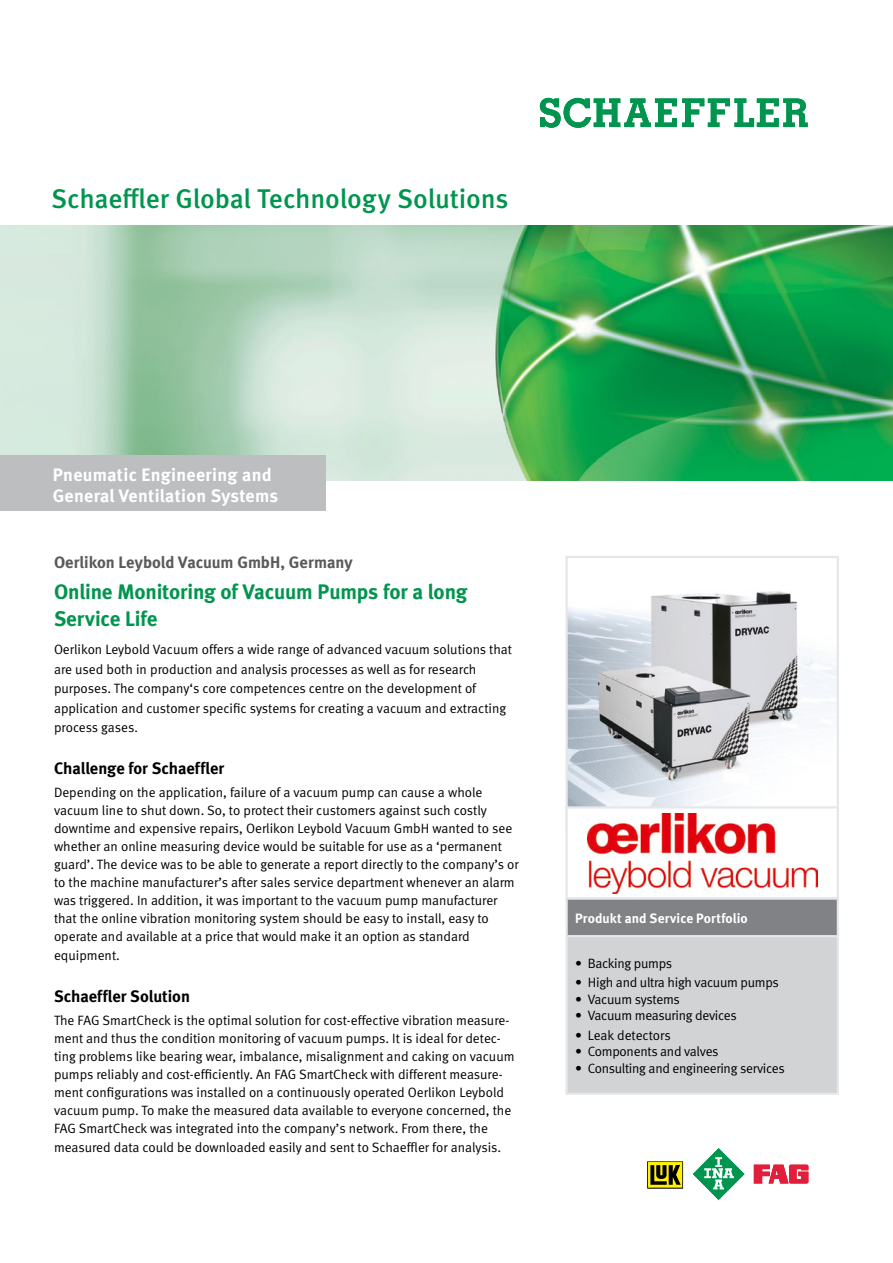
<style>
.page{position:relative;width:893px;height:1263px;background:#fff}
.page>*{position:absolute;margin:0;border:0;box-sizing:border-box;transform-origin:0 0}
.t1{font:500 27px "Schaeffler Meta";letter-spacing:-.01em;color:#00954e}
.t2{font:700 21px/27px "Meta";letter-spacing:-.01em;color:#00954e}
.t3{font:700 18px/21px "Meta";letter-spacing:.02em;color:#fff}
.t4{font:700 16.5px "Meta";letter-spacing:-.005em;color:#000}
.t5{font:700 16.5px "Meta";color:#58595b}
.t6{font:13.5px/18px "Meta Normal";color:#000}
.t7{font:13.5px "Meta Normal";letter-spacing:-.02em;color:#000}
.t8{font:700 13.5px "Meta";letter-spacing:.01em;color:#fff}
.t9{font:13.5px "Meta Normal";letter-spacing:-.025em;color:#000}
.s1{font-size:12.75px}
</style>
<div class="page">
<img style="left:0;top:225px;width:893px;height:255px">
<img style="left:568px;top:591px;width:268px;height:215px">
<div style="left:565px;top:556px;width:274px;height:276px;border:2px solid #e6e7e8"></div>
<div style="left:567px;top:898px;width:271px;height:38px;background:#808285"></div>
<div style="left:567px;top:936px;width:271px;height:158px;background:#d1d3d4"></div>
<hr style="left:565px;top:935px;width:274px;height:2px;background:#e6e7e8">
<hr style="left:565px;top:1093px;width:274px;height:2px;background:#e6e7e8">
<hr style="left:565px;top:899px;width:3px;height:36px;background:#e6e7e8">
<hr style="left:837px;top:899px;width:2px;height:36px;background:#e6e7e8">
<hr style="left:565px;top:937px;width:3px;height:156px;background:#e6e7e8">
<hr style="left:837px;top:937px;width:2px;height:156px;background:#e6e7e8">
<div style="left:567px;top:807px;width:271px;height:91px;background:#fff"></div>
<img style="left:587px;top:813px;width:230px;height:80px">
<div style="left:565px;top:806px;width:274px;height:93px;border:2px solid #e6e7e8"></div>
<div style="left:0;top:456px;width:326px;height:55px;background:#bcbec0"></div>
<svg style="left:540px;top:98px;width:268px;height:30px"></svg>
<svg style="left:647px;top:1161px;width:36px;height:27px"></svg>
<svg style="left:754px;top:1165px;width:54px;height:18px"></svg>
<svg style="left:693px;top:1148px;width:52px;height:52px"></svg>
<h1 class="t1" style="left:51px;top:182px;width:459px">Schaeffler Global Technology Solutions</h1>
<h3 class="t3" style="left:53px;top:464px;width:227px">Pneumatic Engineering and<br>General Ventilation Systems</h3>
<p class="t5" style="left:54px;top:552px;width:300px">Oerlikon Leybold Vacuum GmbH, Germany</p>
<h2 class="t2" style="left:54px;top:578px;width:415px">Online Monitoring of Vacuum Pumps for a long<br>Service Life</h2>
<p class="t6" style="left:54px;top:639px;width:459px;line-height:19.5px">Oerlikon Leybold Vacuum offers a wide range of advanced vacuum solutions that are used both in production and analysis processes as well as for research purposes. The company‘s core competences centre on the development of application and customer specific systems for creating a vacuum and extracting process gases<span class="s1">.</span></p>
<p class="t4" style="left:54px;top:758px;width:172px">Challenge for Schaeffler</p>
<p class="t6" style="left:54px;top:783px;width:466px">Depending on the application, failure of a vacuum pump can cause a whole vacuum line to shut down. So, to protect their customers against such costly downtime and expensive repairs, Oerlikon Leybold Vacuum GmbH wanted to see whether an online measuring device would be suitable for use as a ‘permanent guard’. The device was to be able to generate a report directly to the company’s or to the machine manufacturer’s after sales service department whenever an alarm was triggered. In addition, it was important to the vacuum pump manufacturer that the online vibration monitoring system should be easy to install, easy to operate and available at a price that would make it an option as standard</p>
<p class="t6" style="left:54px;top:946px;width:67px">equipment.</p>
<p class="t4" style="left:54px;top:986px;width:137px">Schaeffler Solution</p>
<p class="t6" style="left:54px;top:1011px;width:462px">The FAG SmartCheck is the optimal solution for cost-effective vibration measure&shy;ment and thus the condition monitoring of vacuum pumps. It is ideal for detec&shy;ting problems like bearing wear, imbalance, misalignment and caking on vacuum pumps reliably and cost-efficiently. An FAG SmartCheck with different measure&shy;ment configurations was installed on a continuously operated Oerlikon Leybold vacuum pump. To make the measured data available to everyone concerned, the FAG SmartCheck was integrated into the company’s network. From there, the</p>
<p class="t6" style="left:54px;top:1138px;width:449px">measured data could be downloaded easily and sent to Schaeffler for analysis.</p>
<p class="t8" style="left:575px;top:909px;width:174px">Produkt and Service Portfolio</p>
<p class="t9" style="left:575px;top:955px;width:99px">• Backing pumps</p>
<p class="t7" style="left:575px;top:975px;width:205px">• High and ultra high vacuum pumps</p>
<p class="t7" style="left:575px;top:991px;width:106px">• Vacuum systems</p>
<p class="t7" style="left:575px;top:1008px;width:163px">• Vacuum measuring devices</p>
<p class="t6" style="left:575px;top:1026px;width:97px">• Leak detectors</p>
<p class="t7" style="left:575px;top:1044px;width:145px">• Components and valves</p>
<p class="t7" style="left:575px;top:1060px;width:211px">• Consulting and engineering services</p>
</div>
